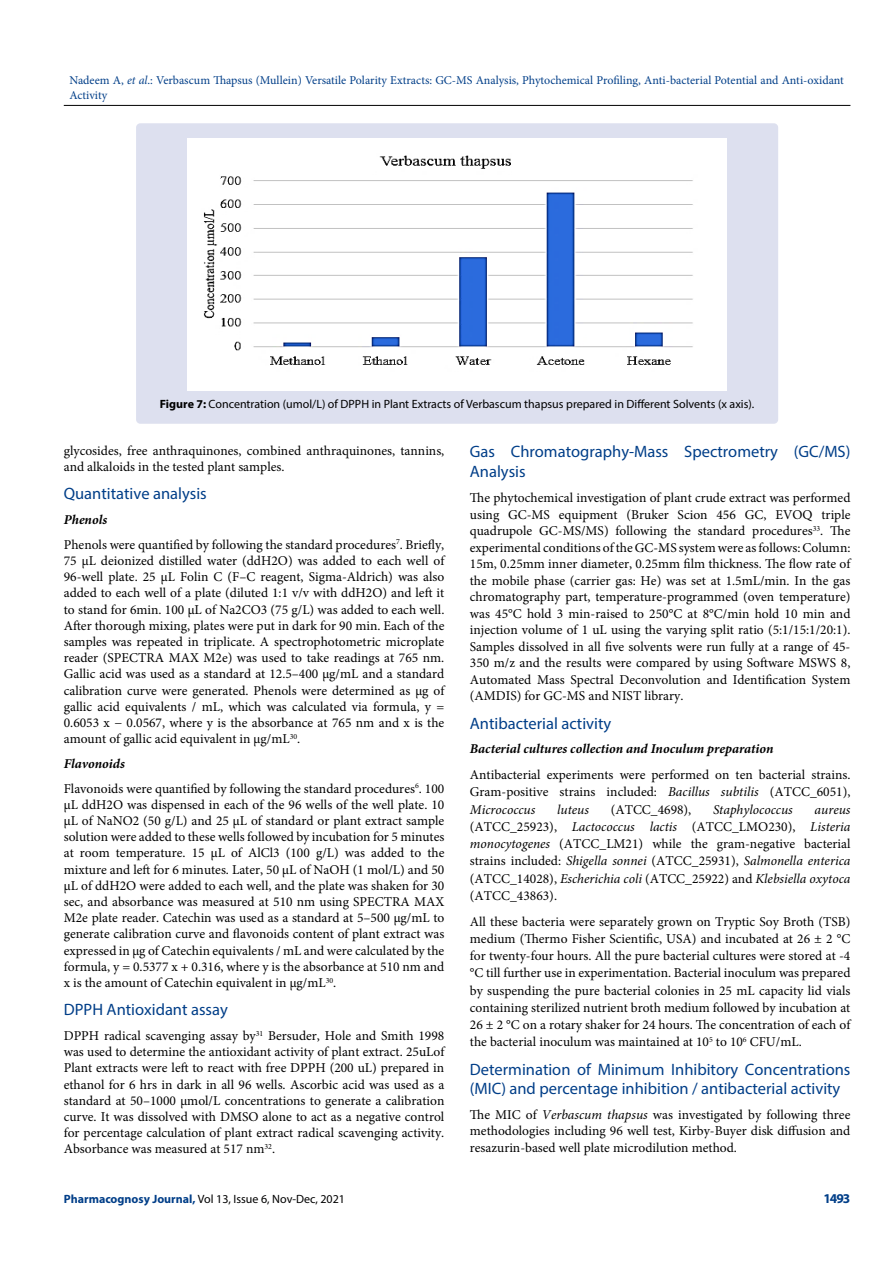
<style>
.page{position:relative;width:893px;height:1263px;background:#fff}
.page>*{position:absolute;margin:0;border:0;box-sizing:border-box;transform-origin:0 0}
.t1{font:16.5px/19.8px "Myriad Pro";color:#003e88}
.t2{font:13.5px/16.2px "Minion Pro";color:#000;text-align:justify}
.t3{font:italic 700 13.5px "Minion Pro";color:#000}
.t4{font:italic 13.5px "Minion Pro";color:#000}
.t5{font:700 13.5px "Myriad Pro";color:#003e88}
.t6{font:12px "Myriad Pro";color:#000}
.t7{font:12px/14.4px "Minion Pro";color:#003e88}
.s1{font-style:italic}
.s2{font-weight:700}
.s3{font-weight:700;font-style:italic}
.s4{font-weight:700;color:#003e88}
</style>
<div class="page">
<hr style="left:64px;top:105px;width:786px;height:1px;background:#000">
<div style="left:136px;top:123px;width:642px;height:301px;background:#dde0ef;border-radius:4px"></div>
<img style="left:187px;top:139px;width:540px;height:252px">
<p class="t7" style="left:69px;top:73px;width:776px">Nadeem A, <span class="s1">et al</span>.: Verbascum Thapsus (Mullein) Versatile Polarity Extracts: GC-MS Analysis, Phytochemical Profiling, Anti-bacterial Potential and Anti-oxidant<br>Activity</p>
<p class="t6" style="left:160px;top:397px;width:596px"><span class="s2">Figure 7:</span> Concentration (umol/L) of DPPH in Plant Extracts of Verbascum thapsus prepared in Different Solvents (x axis).</p>
<p class="t2" style="left:64px;top:442px;width:382px">glycosides, free anthraquinones, combined anthraquinones, tannins, and alkaloids in the tested plant samples.</p>
<p class="t1" style="left:64px;top:484px;width:144px">Quantitative analysis</p>
<p class="t2" style="left:64px;top:507px;width:382px;line-height:24.8px"><span class="s3">Phenols<br></span>Phenols were quantified by following the standard procedures<sup>7</sup>. Briefly,</p>
<p class="t2" style="left:64px;top:553px;width:382px">75 µL deionized distilled water (ddH2O) was added to each well of 96-well plate. 25 µL Folin C (F–C reagent, Sigma-Aldrich) was also added to each well of a plate (diluted 1:1 v/v with ddH2O) and left it to stand for 6min. 100 µL of Na2CO3 (75 g/L) was added to each well.<br>After thorough mixing, plates were put in dark for 90 min. Each of the samples was repeated in triplicate. A spectrophotometric microplate reader (SPECTRA MAX M2e) was used to take readings at 765 nm.<br>Gallic acid was used as a standard at 12.5–400 µg/mL and a standard calibration curve were generated. Phenols were determined as μg of gallic acid equivalents / mL, which was calculated via formula, y = 0.6053 x − 0.0567, where y is the absorbance at 765 nm and x is the amount of gallic acid equivalent in μg/mL<sup>30</sup>.</p>
<p class="t2" style="left:64px;top:751px;width:382px;line-height:24.8px"><span class="s3">Flavonoids<br></span>Flavonoids were quantified by following the standard procedures<sup>6</sup>. 100</p>
<p class="t2" style="left:64px;top:796px;width:382px">µL ddH2O was dispensed in each of the 96 wells of the well plate. 10 µL of NaNO2 (50 g/L) and 25 µL of standard or plant extract sample solution were added to these wells followed by incubation for 5 minutes at room temperature. 15 µL of AlCl3 (100 g/L) was added to the mixture and left for 6 minutes. Later, 50 µL of NaOH (1 mol/L) and 50 µL of ddH2O were added to each well, and the plate was shaken for 30 sec, and absorbance was measured at 510 nm using SPECTRA MAX M2e plate reader. Catechin was used as a standard at 5–500 µg/mL to generate calibration curve and flavonoids content of plant extract was expressed in µg of Catechin equivalents / mL and were calculated by the formula, y = 0.5377 x + 0.316, where y is the absorbance at 510 nm and x is the amount of Catechin equivalent in μg/mL<sup>30</sup>.</p>
<p class="t1" style="left:64px;top:1000px;width:166px">DPPH Antioxidant assay</p>
<p class="t2" style="left:64px;top:1028px;width:382px">DPPH radical scavenging assay by<sup>31</sup> Bersuder, Hole and Smith 1998 was used to determine the antioxidant activity of plant extract. 25uLof Plant extracts were left to react with free DPPH (200 uL) prepared in ethanol for 6 hrs in dark in all 96 wells. Ascorbic acid was used as a standard at 50–1000 µmol/L concentrations to generate a calibration curve. It was dissolved with DMSO alone to act as a negative control for percentage calculation of plant extract radical scavenging activity.<br>Absorbance was measured at 517 nm<sup>32</sup>.</p>
<p class="t6" style="left:64px;top:1191px;width:283px"><span class="s4">Pharmacognosy Journal,</span> Vol 13, Issue 6, Nov-Dec, 2021</p>
<p class="t1" style="left:470px;top:442px;width:382px">Gas Chromatography-Mass Spectrometry (GC/MS)<br>Analysis</p>
<p class="t2" style="left:470px;top:490px;width:382px">The phytochemical investigation of plant crude extract was performed using GC-MS equipment (Bruker Scion 456 GC, EVOQ triple quadrupole GC-MS/MS) following the standard procedures<sup>33</sup>. The experimental conditions of the GC-MS system were as follows: Column:<br>15m, 0.25mm inner diameter, 0.25mm film thickness. The flow rate of the mobile phase (carrier gas: He) was set at 1.5mL/min. In the gas chromatography part, temperature-programmed (oven temperature) was 45°C hold 3 min-raised to 250°C at 8°C/min hold 10 min and injection volume of 1 uL using the varying split ratio (5:1/15:1/20:1).<br>Samples dissolved in all five solvents were run fully at a range of 45- 350 m/z and the results were compared by using Software MSWS 8, Automated Mass Spectral Deconvolution and Identification System (AMDIS) for GC-MS and NIST library.</p>
<p class="t1" style="left:470px;top:713px;width:143px">Antibacterial activity</p>
<p class="t3" style="left:470px;top:739px;width:305px">Bacterial cultures collection and Inoculum preparation</p>
<p class="t2" style="left:470px;top:766px;width:382px;line-height:17.2px">Antibacterial experiments were performed on ten bacterial strains.<br>Gram-positive strains included: <span class="s1">Bacillus subtilis</span> (ATCC_6051), <span class="s1">Micrococcus</span></p>
<p class="t4" style="left:557px;top:800px;width:33px">luteus</p>
<p class="t2" style="left:611px;top:801px;width:82px">(ATCC_4698),</p>
<p class="t4" style="left:713px;top:800px;width:81px">Staphylococcus</p>
<p class="t2" style="left:470px;top:801px;width:382px;line-height:17.2px;text-indent:345px"><span class="s1">aureus </span>(ATCC_25923), <span class="s1">Lactococcus lactis</span> (ATCC_LMO230), <span class="s1">Listeria monocytogenes</span> (ATCC_LM21) while the gram-negative bacterial strains included: <span class="s1">Shigella sonnei</span> (ATCC_25931), <span class="s1">Salmonella enterica </span>(ATCC_14028), <span class="s1">Escherichia coli</span> (ATCC_25922) and <span class="s1">Klebsiella oxytoca </span>(ATCC_43863).</p>
<p class="t2" style="left:470px;top:913px;width:382px;line-height:17.2px">All these bacteria were separately grown on Tryptic Soy Broth (TSB) medium (Thermo Fisher Scientific, USA) and incubated at 26 ± 2 °C for twenty-four hours. All the pure bacterial cultures were stored at -4 °C till further use in experimentation. Bacterial inoculum was prepared by suspending the pure bacterial colonies in 25 mL capacity lid vials containing sterilized nutrient broth medium followed by incubation at 26 ± 2 °C on a rotary shaker for 24 hours. The concentration of each of the bacterial inoculum was maintained at 10<sup>5</sup> to 10<sup>6</sup> CFU/mL.</p>
<p class="t1" style="left:470px;top:1059px;width:382px">Determination of Minimum Inhibitory Concentrations (MIC) and percentage inhibition / antibacterial activity</p>
<p class="t2" style="left:470px;top:1107px;width:382px">The MIC of <span class="s1">Verbascum thapsus</span> was investigated by following three methodologies including 96 well test, Kirby-Buyer disk diffusion and resazurin-based well plate microdilution method.</p>
<p class="t5" style="left:823px;top:1189px;width:29px">1493</p>
</div>
